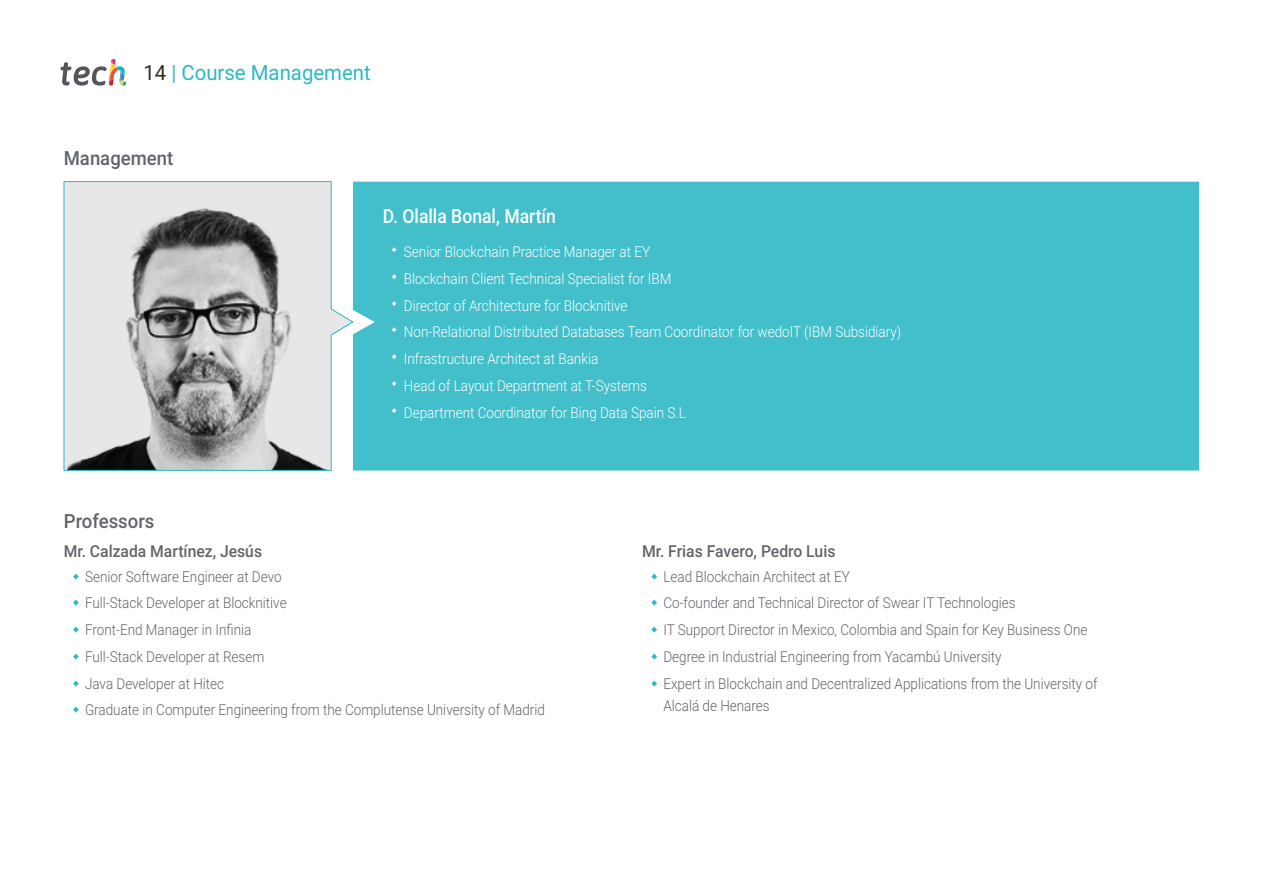
<style>
.page{position:relative;width:1263px;height:893px;background:#fff}
.page>*{position:absolute;margin:0;border:0;box-sizing:border-box;transform-origin:0 0}
.t1{font:21px "Roboto";color:#2db8c5}
.t2{font:500 19.5px "Roboto";color:#fff;scale:.9 1}
.t3{font:500 19.5px "Roboto";color:#61646a;scale:.95 1}
.t4{font:500 16.5px "Roboto";color:#61646a;scale:.95 1}
.t5{font:300 15px/26.7px "Roboto";color:#61646a;scale:.9 1}
.t6{font:300 15px/26.7px "Roboto";color:#fff;scale:.9 1}
.s1{color:#312e20}
</style>
<div class="page">
<svg style="left:61px;top:59px;width:65px;height:27px"></svg>
<svg style="left:64px;top:181px;width:289px;height:290px;background:#c0c1c2"></svg>
<div style="left:353px;top:182px;width:846px;height:289px;background:#42bfca"></div>
<svg style="left:392px;top:247px;width:5px;height:5px"></svg>
<svg style="left:392px;top:274px;width:5px;height:5px"></svg>
<svg style="left:392px;top:301px;width:5px;height:5px"></svg>
<svg style="left:392px;top:327px;width:5px;height:5px"></svg>
<svg style="left:392px;top:354px;width:5px;height:5px"></svg>
<svg style="left:392px;top:381px;width:5px;height:5px"></svg>
<svg style="left:392px;top:408px;width:5px;height:5px"></svg>
<h1 class="t1" style="left:144px;top:57px;width:229px"><span class="s1">14</span> | Course Management</h1>
<h2 class="t3" style="left:64px;top:144px;width:117px">Management</h2>
<h2 class="t2" style="left:383px;top:202px;width:194px">D. Olalla Bonal, Martín</h2>
<p class="t6" style="left:404px;top:238px;width:554px">Senior Blockchain Practice Manager at EY<br>Blockchain Client Technical Specialist for IBM<br>Director of Architecture for Blocknitive<br>Non-Relational Distributed Databases Team Coordinator for wedoIT (IBM Subsidiary)<br>Infrastructure Architect at Bankia<br>Head of Layout Department at T-Systems<br>Department Coordinator for Bing Data Spain S.L</p>
<h2 class="t3" style="left:64px;top:507px;width:97px">Professors</h2>
<p class="t4" style="left:64px;top:540px;width:210px">Mr. Calzada Martínez, Jesús</p>
<p class="t5" style="left:85px;top:562px;width:512px">Senior Software Engineer at Devo<br>Full-Stack Developer at Blocknitive<br>Front-End Manager in Infinia<br>Full-Stack Developer at Resem<br>Java Developer at Hitec<br>Graduate in Computer Engineering from the Complutense University of Madrid</p>
<p class="t4" style="left:642px;top:540px;width:205px">Mr. Frias Favero, Pedro Luis</p>
<p class="t5" style="left:663px;top:562px;width:484px">Lead Blockchain Architect at EY<br>Co-founder and Technical Director of Swear IT Technologies<br>IT Support Director in Mexico, Colombia and Spain for Key Business One Degree in Industrial Engineering from Yacambú University<br>Expert in Blockchain and Decentralized Applications from the University of</p>
<p class="t5" style="left:663px;top:692px;width:120px">Alcalá de Henares</p>
</div>
